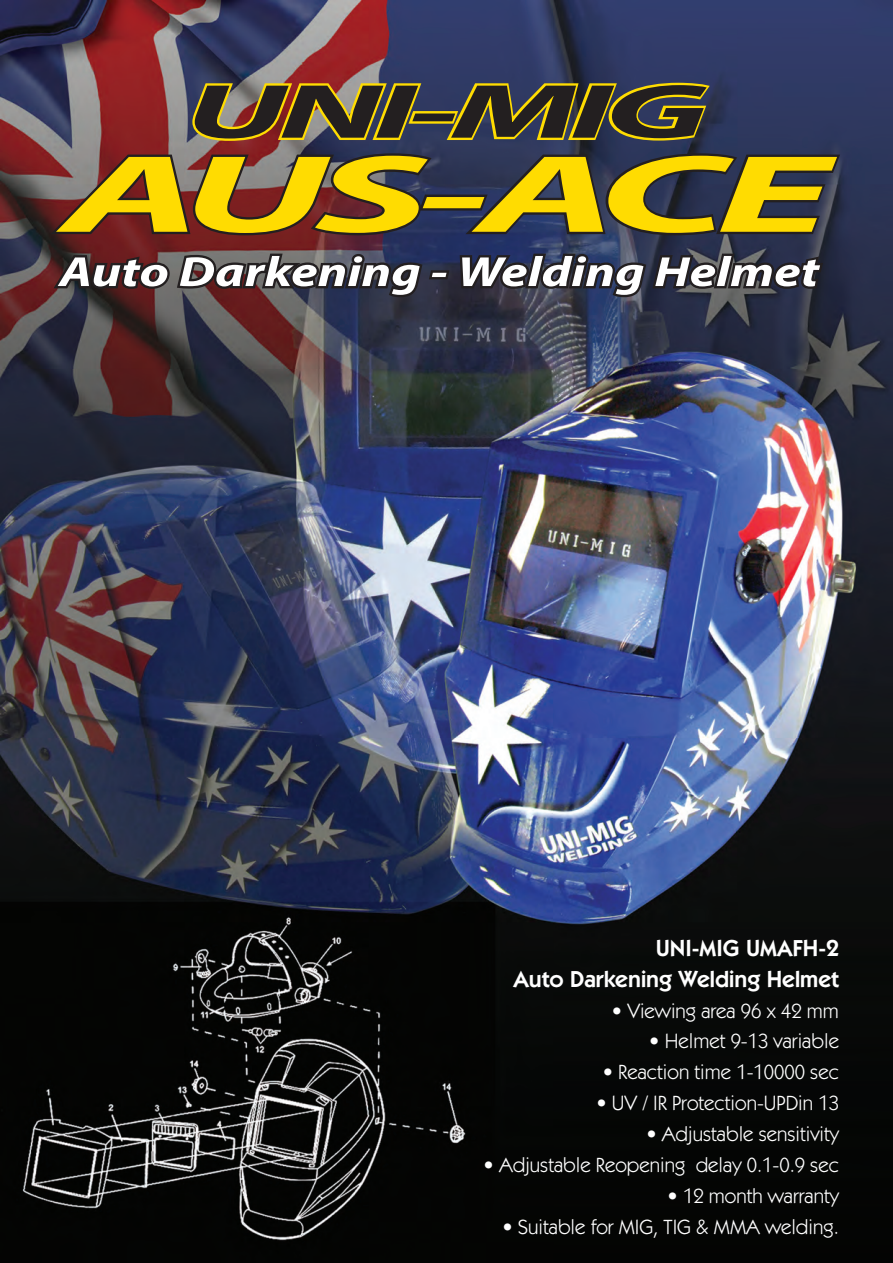
<style>
.page{position:relative;width:893px;height:1263px;background:#fff}
.page>*{position:absolute;margin:0;border:0;box-sizing:border-box;transform-origin:0 0}
.t1{font:italic 700 111px "Myriad Pro";letter-spacing:-.065em;color:#ffdc01;scale:2 1}
.t2{font:italic 700 77.1px "Myriad Pro";letter-spacing:-.05em;color:#231f20;scale:2 1}
.t3{font:italic 700 42.3px "Myriad Pro";color:#fff;scale:1.25 1}
.t4{font:600 23.25px/30.9px "Itc Kabel";color:#fff;text-align:right}
.t5{font:20.7px "Itc Kabel";color:#fff}
</style>
<div class="page">
<img style="left:0;top:0;width:893px;height:1263px">
<svg style="left:189px;top:80px;width:524px;height:64px;background:#7c6d42"></svg>
<svg style="left:45px;top:151px;width:798px;height:87px;background:#453444"></svg>
<svg style="left:49px;top:250px;width:777px;height:83px;background:#3a3641"></svg>
<h2 class="t2" style="left:185px;top:62px;width:263px">UNI-MIG</h2>
<h1 class="t1" style="left:62px;top:122px;width:386px">AUS-ACE</h1>
<h3 class="t3" style="left:59px;top:244px;width:609px">Auto Darkening - Welding Helmet</h3>
<p class="t4" style="left:513px;top:932px;width:327px">UNI-MIG UMAFH-2<br>Auto Darkening Welding Helmet</p>
<p class="t5" style="left:612px;top:998px;width:229px">• Viewing area 96 x 42 mm</p>
<p class="t5" style="left:649px;top:1029px;width:191px">• Helmet 9-13 variable</p>
<p class="t5" style="left:603px;top:1060px;width:238px">• Reaction time 1-10000 sec</p>
<p class="t5" style="left:596px;top:1091px;width:244px">• UV / IR Protection-UPDin 13</p>
<p class="t5" style="left:646px;top:1122px;width:194px">• Adjustable sensitivity</p>
<p class="t5" style="left:483px;top:1153px;width:357px">• Adjustable Reopening delay 0.1-0.9 sec</p>
<p class="t5" style="left:667px;top:1184px;width:173px">• 12 month warranty</p>
<p class="t5" style="left:502px;top:1215px;width:338px">• Suitable for MIG, TIG &amp; MMA welding.</p>
</div>
